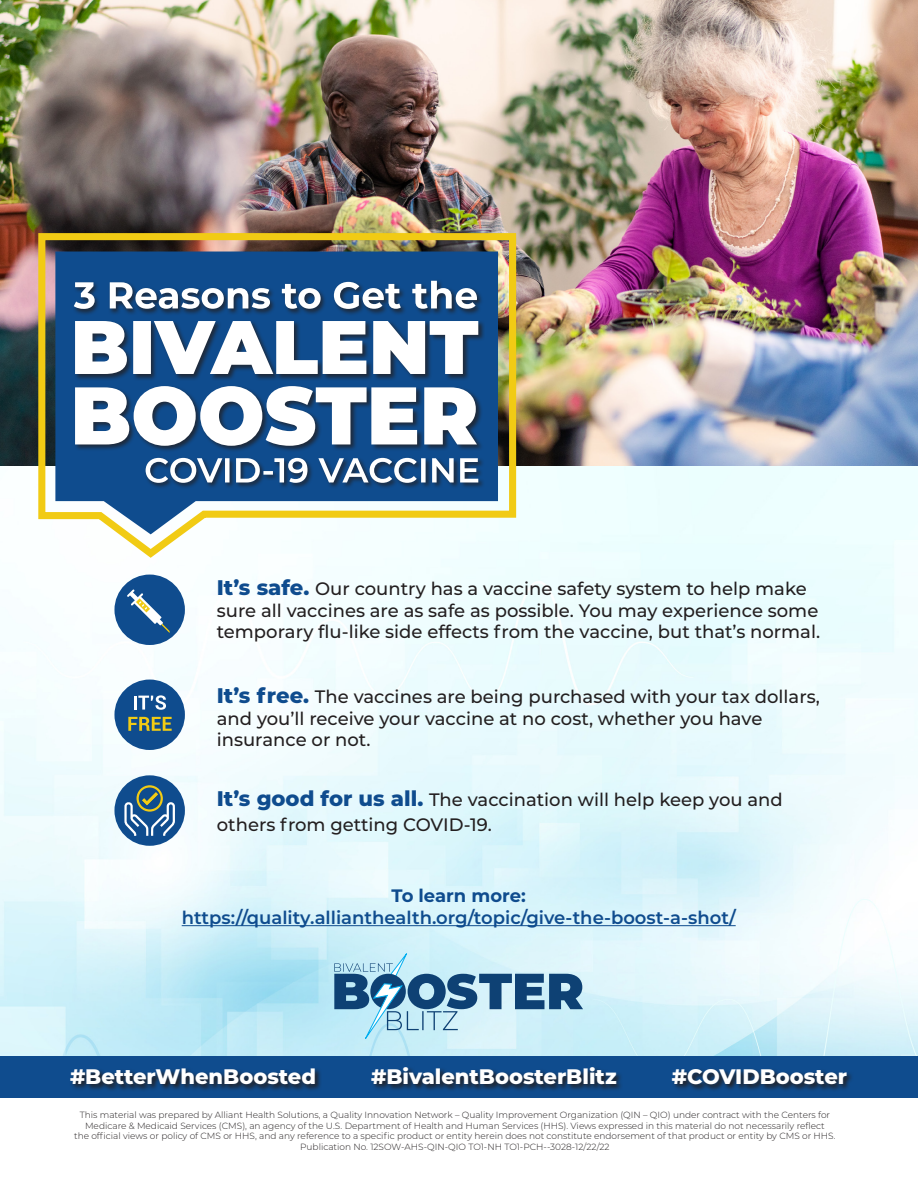
<style>
.page{position:relative;width:918px;height:1188px;background:#fff}
.page>*{position:absolute;margin:0;border:0;box-sizing:border-box;transform-origin:0 0}
.t1{font:800 21px "Montserrat";color:#fff}
.t2{font:500 18px/21.6px "Montserrat";color:#231f20}
.t3{font:600 18px/21.6px "Montserrat";color:#0f4c8e;text-align:center}
.t4{font:300 9px/10.8px "Montserrat";color:#231f20;text-align:center}
.s1{font-weight:800;font-size:21.15px;color:#0f4c8e}
.s2{font-weight:700}
</style>
<div class="page">
<img style="left:0;top:0;width:918px;height:1056px">
<hr style="left:182px;top:925px;width:554px;height:1px;background:#0f4c8e">
<svg style="left:334px;top:948px;width:249px;height:99px;background:#9dc4d8"></svg>
<img style="left:35px;top:230px;width:485px;height:332px">
<svg style="left:55px;top:252px;width:443px;height:282px;fill:#0f4c8e"></svg>
<div style="left:73px;top:280px;width:411px;height:36px;background:#231f20;opacity:.75"></div>
<svg style="left:74px;top:281px;width:403px;height:28px"></svg>
<div style="left:144px;top:457px;width:341px;height:33px;background:#231f20;opacity:.75"></div>
<svg style="left:146px;top:458px;width:332px;height:25px"></svg>
<div style="left:74px;top:385px;width:409px;height:67px;background:#231f20;opacity:.75"></div>
<svg style="left:75px;top:386px;width:402px;height:60px"></svg>
<div style="left:74px;top:320px;width:411px;height:61px;background:#231f20;opacity:.75"></div>
<svg style="left:75px;top:321px;width:403px;height:53px"></svg>
<div style="left:0;top:1056px;width:918px;height:41px;background:#0f4c8e"></div>
<svg style="left:71px;top:1068px;width:781px;height:22px"></svg>
<div style="left:114px;top:575px;width:71px;height:70px;background:#0f4c8e;border-radius:50%"></div>
<svg style="left:127px;top:590px;width:43px;height:43px"></svg>
<div style="left:114px;top:680px;width:71px;height:70px;background:#0f4c8e;border-radius:50%"></div>
<hr style="left:134px;top:696px;width:3px;height:14px;background:#fff">
<svg style="left:138px;top:695px;width:28px;height:15px"></svg>
<svg style="left:128px;top:717px;width:44px;height:14px"></svg>
<div style="left:114px;top:775px;width:71px;height:71px;background:#0f4c8e;border-radius:50%"></div>
<svg style="left:124px;top:785px;width:51px;height:51px"></svg>
<p class="t2" style="left:217px;top:577px;width:605px"><span class="s1">It’s safe.</span> Our country has a vaccine safety system to help make sure all vaccines are as safe as possible. You may experience some temporary flu-like side effects from the vaccine, but that’s normal.</p>
<p class="t2" style="left:217px;top:685px;width:604px"><span class="s1">It’s free.</span> The vaccines are being purchased with your tax dollars, and you’ll receive your vaccine at no cost, whether you have insurance or not.</p>
<p class="t2" style="left:217px;top:786px;width:568px;line-height:25.3px"><span class="s1">It’s good for us all.</span> The vaccination will help keep you and others from getting COVID-19.</p>
<p class="t3" style="left:182px;top:884px;width:555px"><span class="s2">To learn more: </span>https://quality.allianthealth.org/topic/give-the-boost-a-shot/</p>
<p class="t1" style="left:70px;top:1061px;width:248px">#BetterWhenBoosted</p>
<p class="t1" style="left:371px;top:1061px;width:247px">#BivalentBoosterBlitz</p>
<p class="t1" style="left:672px;top:1061px;width:177px">#COVIDBooster</p>
<p class="t4" style="left:74px;top:1109px;width:763px">This material was prepared by Alliant Health Solutions, a Quality Innovation Network – Quality Improvement Organization (QIN – QIO) under contract with the Centers for Medicare &amp; Medicaid Services (CMS), an agency of the U.S. Department of Health and Human Services (HHS). Views expressed in this material do not necessarily reflect<br>the official views or policy of CMS or HHS, and any reference to a specific product or entity herein does not constitute endorsement of that product or entity by CMS or HHS.<br>Publication No. 12SOW-AHS-QIN-QIO TO1-NH TO1-PCH--3028-12/22/22</p>
</div>
